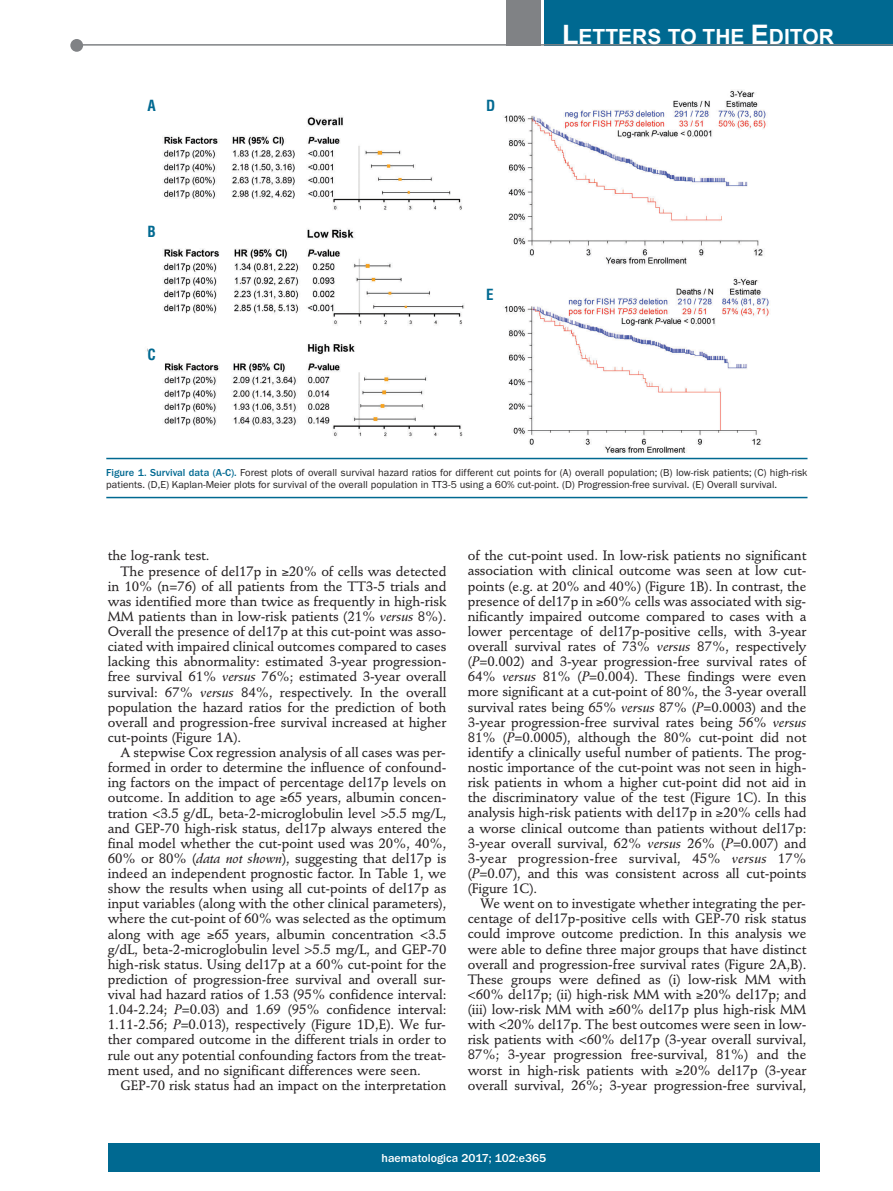
<style>
.page{position:relative;width:893px;height:1191px;background:#fff}
.page>*{position:absolute;margin:0;border:0;box-sizing:border-box;transform-origin:0 0}
.t1{font:700 21px "Arial";color:#fff}
.t2{font:700 condensed 15px "Helvetica";color:#006991}
.t3{font:500 13.5px/15.1px "Stempel Schneidler";letter-spacing:-.005em;color:#231f20;text-align:justify}
.t4{font:500 12px "Franklin Gothic";color:#fff}
.t5{font:10.5px/12px "Franklin Gothic";color:#231f20}
.s1{font-size:27px}
.s2{font-weight:500;color:#006991}
.s3{font-family:"Stempel Schneidler Med";font-weight:400;font-style:italic}
</style>
<div class="page">
<div style="left:107px;top:1143px;width:713px;height:28px;background:#006991"></div>
<div style="left:544px;top:0;width:349px;height:45px;background:#006991"></div>
<div style="left:506px;top:0;width:34px;height:45px;background:#808285"></div>
<div style="left:70px;top:39px;width:13px;height:13px;background:#808285;border-radius:50%"></div>
<hr style="left:78px;top:44px;width:815px;height:2px;background:#808285">
<img style="left:139px;top:90px;width:638px;height:368px">
<hr style="left:106px;top:458px;width:701px;height:1px;background:#006991">
<hr style="left:106px;top:497px;width:701px;height:1px;background:#006991">
<p class="t2" style="left:147px;top:97px;width:10px">A</p>
<p class="t2" style="left:147px;top:223px;width:10px">B</p>
<p class="t2" style="left:147px;top:346px;width:10px">C</p>
<p class="t2" style="left:486px;top:97px;width:11px">D</p>
<h1 class="t1" style="left:562px;top:25px;width:273px"><span class="s1">L</span>ETTERS TO THE <span class="s1">E</span>DITOR</h1>
<p class="t2" style="left:486px;top:286px;width:9px">E</p>
<p class="t5" style="left:106px;top:466px;width:703px"><span class="s2">Figure 1. Survival data (A-C).</span> Forest plots of overall survival hazard ratios for different cut points for (A) overall population; (B) low-risk patients; (C) high-risk patients. (D,E) Kaplan-Meier plots for survival of the overall population in TT3-5 using a 60% cut-point. (D) Progression-free survival. (E) Overall survival.</p>
<p class="t3" style="left:108px;top:549px;width:103px">the log-rank test.</p>
<p class="t3" style="left:121px;top:564px;width:327px">The presence of del17p in ≥20% of cells was detected</p>
<p class="t3" style="left:108px;top:580px;width:340px">in 10% (n=76) of all patients from the TT3-5 trials and</p>
<p class="t3" style="left:108px;top:595px;width:340px">was identified more than twice as frequently in high-risk</p>
<p class="t3" style="left:108px;top:610px;width:340px">MM patients than in low-risk patients (21% <span class="s3">versus</span> 8%).</p>
<p class="t3" style="left:108px;top:625px;width:340px">Overall the presence of del17p at this cut-point was asso-</p>
<p class="t3" style="left:108px;top:640px;width:340px">ciated with impaired clinical outcomes compared to cases</p>
<p class="t3" style="left:108px;top:655px;width:340px">lacking this abnormality: estimated 3-year progression-</p>
<p class="t3" style="left:108px;top:670px;width:340px">free survival 61% <span class="s3">versus</span> 76%; estimated 3-year overall</p>
<p class="t3" style="left:108px;top:685px;width:340px">survival: 67% <span class="s3">versus</span> 84%, respectively. In the overall</p>
<p class="t3" style="left:108px;top:701px;width:340px">population the hazard ratios for the prediction of both</p>
<p class="t3" style="left:108px;top:716px;width:340px">overall and progression-free survival increased at higher</p>
<p class="t3" style="left:108px;top:731px;width:135px">cut-points (Figure 1A).</p>
<p class="t3" style="left:121px;top:746px;width:327px">A stepwise Cox regression analysis of all cases was per-</p>
<p class="t3" style="left:108px;top:761px;width:340px">formed in order to determine the influence of confound-</p>
<p class="t3" style="left:108px;top:776px;width:340px">ing factors on the impact of percentage del17p levels on</p>
<p class="t3" style="left:108px;top:791px;width:340px">outcome. In addition to age ≥65 years, albumin concen-</p>
<p class="t3" style="left:108px;top:806px;width:340px">tration &lt;3.5 g/dL, beta-2-microglobulin level &gt;5.5 mg/L,</p>
<p class="t3" style="left:108px;top:822px;width:340px">and GEP-70 high-risk status, del17p always entered the</p>
<p class="t3" style="left:108px;top:837px;width:340px">final model whether the cut-point used was 20%, 40%,</p>
<p class="t3" style="left:108px;top:852px;width:340px">60% or 80% (<span class="s3">data not shown</span>), suggesting that del17p is</p>
<p class="t3" style="left:108px;top:867px;width:340px">indeed an independent prognostic factor. In Table 1, we</p>
<p class="t3" style="left:108px;top:882px;width:340px">show the results when using all cut-points of del17p as</p>
<p class="t3" style="left:108px;top:897px;width:340px">input variables (along with the other clinical parameters),</p>
<p class="t3" style="left:108px;top:912px;width:340px">where the cut-point of 60% was selected as the optimum</p>
<p class="t3" style="left:108px;top:927px;width:340px">along with age ≥65 years, albumin concentration &lt;3.5</p>
<p class="t3" style="left:108px;top:942px;width:340px">g/dL, beta-2-microglobulin level &gt;5.5 mg/L, and GEP-70</p>
<p class="t3" style="left:108px;top:958px;width:340px">high-risk status. Using del17p at a 60% cut-point for the</p>
<p class="t3" style="left:108px;top:973px;width:340px">prediction of progression-free survival and overall sur-</p>
<p class="t3" style="left:108px;top:988px;width:340px">vival had hazard ratios of 1.53 (95% confidence interval:</p>
<p class="t3" style="left:108px;top:1003px;width:340px">1.04-2.24; <span class="s3">P</span>=0.03) and 1.69 (95% confidence interval:</p>
<p class="t3" style="left:108px;top:1018px;width:340px">1.11-2.56; <span class="s3">P</span>=0.013), respectively (Figure 1D,E). We fur-</p>
<p class="t3" style="left:108px;top:1033px;width:340px">ther compared outcome in the different trials in order to</p>
<p class="t3" style="left:108px;top:1048px;width:340px">rule out any potential confounding factors from the treat-</p>
<p class="t3" style="left:108px;top:1063px;width:315px">ment used, and no significant differences were seen.</p>
<p class="t3" style="left:121px;top:1079px;width:327px">GEP-70 risk status had an impact on the interpretation</p>
<p class="t3" style="left:468px;top:549px;width:340px">of the cut-point used. In low-risk patients no significant association with clinical outcome was seen at low cut&shy;points (e.g. at 20% and 40%) (Figure 1B). In contrast, the presence of del17p in ≥60% cells was associated with sig&shy;nificantly impaired outcome compared to cases with a lower percentage of del17p-positive cells, with 3-year overall survival rates of 73% <span class="s3">versus</span> 87%, respectively (<span class="s3">P</span>=0.002) and 3-year progression-free survival rates of 64% <span class="s3">versus</span> 81% (<span class="s3">P</span>=0.004). These findings were even more significant at a cut-point of 80%, the 3-year overall survival rates being 65% <span class="s3">versus</span> 87% (<span class="s3">P</span>=0.0003) and the 3-year progression-free survival rates being 56% <span class="s3">versus </span>81% (<span class="s3">P</span>=0.0005), although the 80% cut-point did not identify a clinically useful number of patients. The prog&shy;nostic importance of the cut-point was not seen in high&shy;risk patients in whom a higher cut-point did not aid in the discriminatory value of the test (Figure 1C). In this analysis high-risk patients with del17p in ≥20% cells had a worse clinical outcome than patients without del17p:<br>3-year overall survival, 62% <span class="s3">versus</span> 26% (<span class="s3">P</span>=0.007) and 3-year progression-free survival, 45% <span class="s3">versus</span> 17% (<span class="s3">P</span>=0.07), and this was consistent across all cut-points (Figure 1C).</p>
<p class="t3" style="left:468px;top:897px;width:340px;text-indent:13px">We went on to investigate whether integrating the per&shy;centage of del17p-positive cells with GEP-70 risk status could improve outcome prediction. In this analysis we were able to define three major groups that have distinct overall and progression-free survival rates (Figure 2A,B).<br>These groups were defined as (i) low-risk MM with &lt;60% del17p; (ii) high-risk MM with ≥20% del17p; and (iii) low-risk MM with ≥60% del17p plus high-risk MM with &lt;20% del17p. The best outcomes were seen in low&shy;risk patients with &lt;60% del17p (3-year overall survival, 87%; 3-year progression free-survival, 81%) and the worst in high-risk patients with ≥20% del17p (3-year overall survival, 26%; 3-year progression-free survival,</p>
<p class="t4" style="left:382px;top:1150px;width:166px">haematologica 2017; 102:e365</p>
</div>
